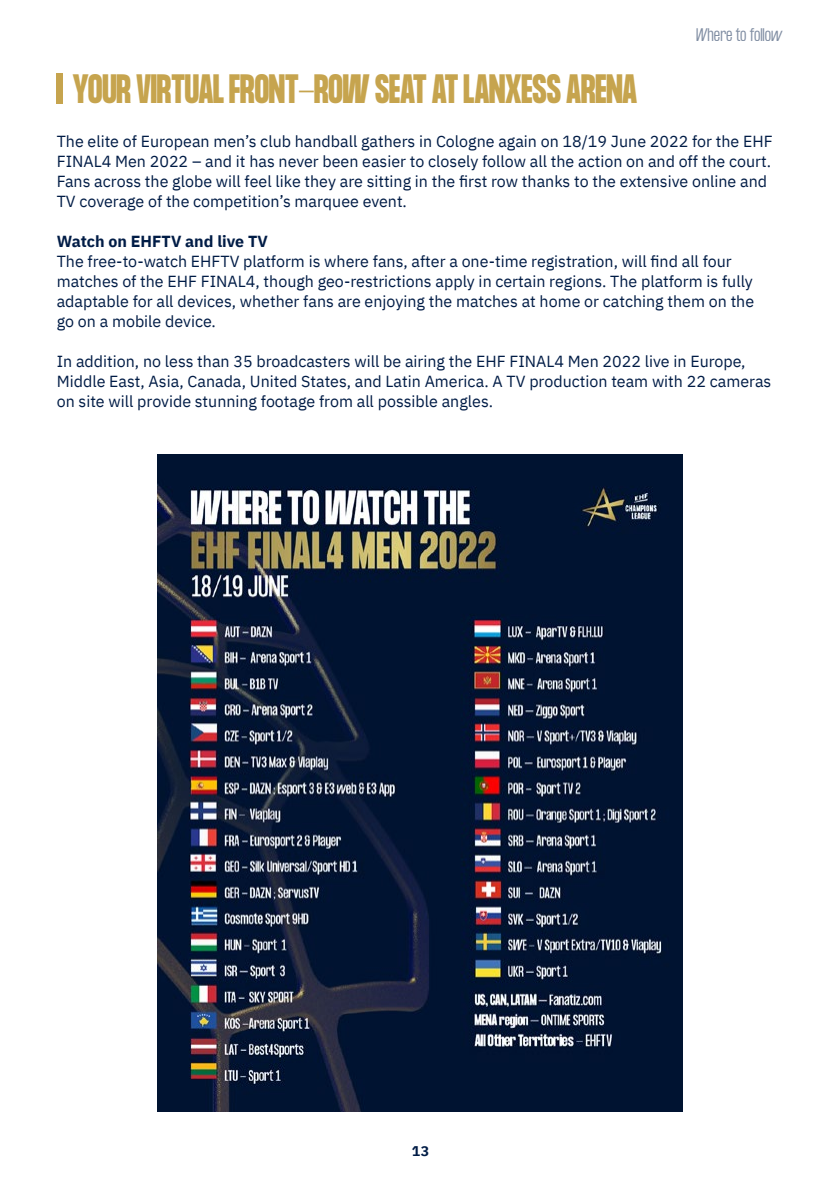
<style>
.page{position:relative;width:840px;height:1191px;background:#fff}
.page>*{position:absolute;margin:0;border:0;box-sizing:border-box;transform-origin:0 0}
.t1{font:700 36px "Formula Condensed";color:#c6a44e}
.t2{font:16px/20px "IBM Plex Sans";color:#001c46}
.t3{font:700 16px "IBM Plex Sans";color:#001c46}
.t4{font:300 16px "Formula Condensed";color:#001c46}
.t5{font:700 14px "IBM Plex Sans";color:#001c46}
</style>
<div class="page">
<div style="left:57px;top:73px;width:6px;height:30px;background:#c6a44e"></div>
<img style="left:157px;top:454px;width:525px;height:657px">
<p class="t4" style="left:695px;top:25px;width:89px">Where to follow</p>
<h1 class="t1" style="left:73px;top:67px;width:566px">YOUR VIRTUAL FRONT-ROW SEAT AT LANXESS ARENA</h1>
<p class="t2" style="left:57px;top:130px;width:717px">The elite of European men’s club handball gathers in Cologne again on 18/19 June 2022 for the EHF FINAL4 Men 2022 – and it has never been easier to closely follow all the action on and off the court.<br>Fans across the globe will feel like they are sitting in the first row thanks to the extensive online and TV coverage of the competition’s marquee event.</p>
<p class="t3" style="left:57px;top:228px;width:212px">Watch on EHFTV and live TV</p>
<p class="t2" style="left:57px;top:250px;width:698px">The free-to-watch EHFTV platform is where fans, after a one-time registration, will find all four matches of the EHF FINAL4, though geo-restrictions apply in certain regions. The platform is fully adaptable for all devices, whether fans are enjoying the matches at home or catching them on the go on a mobile device.</p>
<p class="t2" style="left:57px;top:350px;width:715px">In addition, no less than 35 broadcasters will be airing the EHF FINAL4 Men 2022 live in Europe,<br>Middle East, Asia, Canada, United States, and Latin America. A TV production team with 22 cameras on site will provide stunning footage from all possible angles.</p>
<p class="t5" style="left:411px;top:1139px;width:19px">13</p>
</div>
